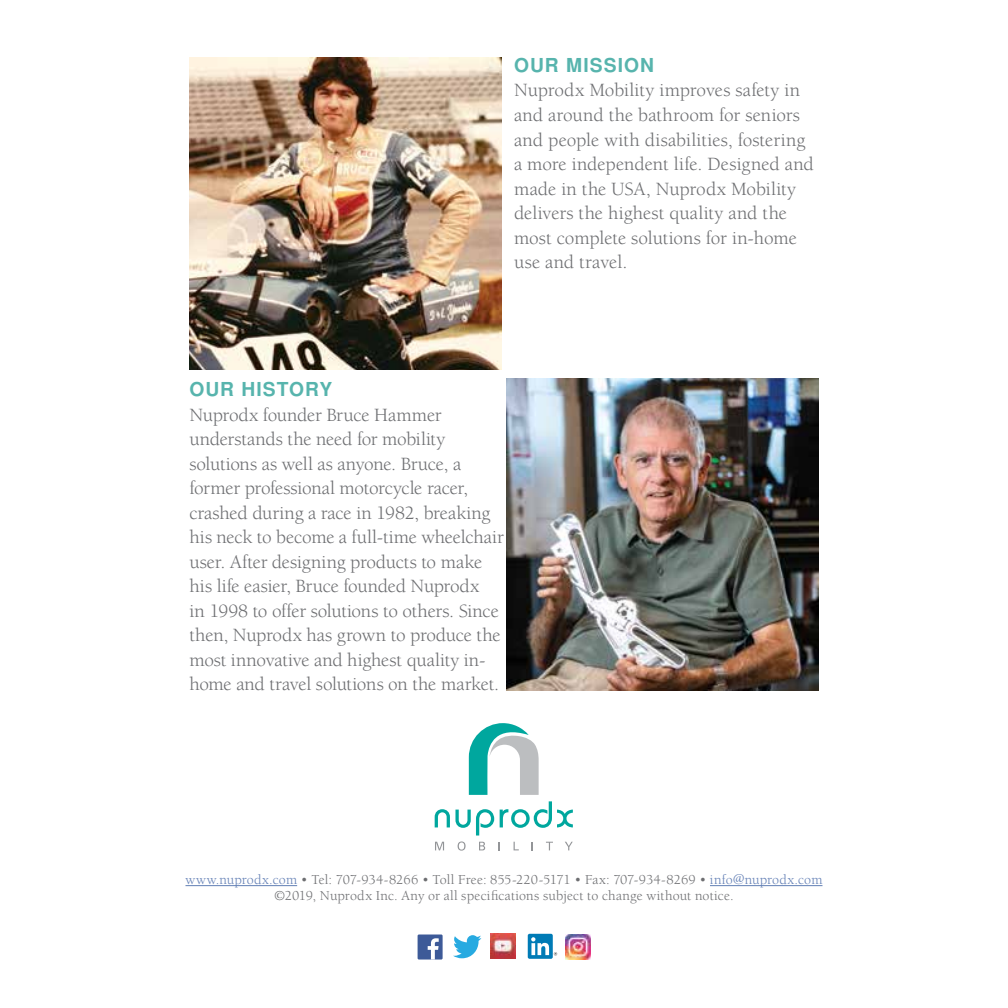
<style>
.page{position:relative;width:1008px;height:1008px;background:#fff}
.page>*{position:absolute;margin:0;border:0;box-sizing:border-box;transform-origin:0 0}
.t1{font:19.25px/24.5px "Berkeley Std";letter-spacing:-.005em;color:#6d6e71}
.t2{font:700 19.25px "Nimbus San L";letter-spacing:.05em;color:#57b4ad}
.t3{font:14px/15.8px "Berkeley Std";letter-spacing:.005em;color:#6d6e71;text-align:center}
.s1{color:#627fb5}
</style>
<div class="page">
<svg style="left:469px;top:723px;width:70px;height:72px"></svg>
<svg style="left:435px;top:801px;width:138px;height:50px"></svg>
<hr style="left:186px;top:885px;width:111px;height:1px;background:#627fb5">
<hr style="left:710px;top:885px;width:112px;height:1px;background:#627fb5">
<div style="left:528px;top:934px;width:25px;height:25px;background:#007bb6;border-radius:2px"></div>
<svg style="left:531px;top:937px;width:26px;height:19px"></svg>
<svg style="left:453px;top:935px;width:28px;height:23px"></svg>
<div style="left:418px;top:935px;width:25px;height:25px;background:#3d5a98"></div>
<svg style="left:428px;top:938px;width:11px;height:22px"></svg>
<img style="left:490px;top:933px;width:26px;height:26px">
<img style="left:566px;top:935px;width:24px;height:24px">
<img style="left:507px;top:379px;width:312px;height:311px">
<img style="left:189px;top:58px;width:312px;height:312px">
<p class="t2" style="left:514px;top:51px;width:142px">OUR MISSION</p>
<p class="t1" style="left:514px;top:79px;width:301px">Nuprodx Mobility improves safety in and around the bathroom for seniors and people with disabilities, fostering a more independent life. Designed and made in the USA, Nuprodx Mobility delivers the highest quality and the most complete solutions for in-home use and travel.</p>
<p class="t2" style="left:189px;top:376px;width:144px">OUR HISTORY</p>
<p class="t1" style="left:189px;top:403px;width:316px">Nuprodx founder Bruce Hammer understands the need for mobility solutions as well as anyone. Bruce, a former professional motorcycle racer, crashed during a race in 1982, breaking his neck to become a full-time wheelchair user. After designing products to make his life easier, Bruce founded Nuprodx<br>in 1998 to offer solutions to others. Since then, Nuprodx has grown to produce the most innovative and highest quality in&shy;home and travel solutions on the market.</p>
<p class="t3" style="left:186px;top:872px;width:638px"><span class="s1">www.nuprodx.com</span> • Tel: 707-934-8266 • Toll Free: 855-220-5171 • Fax: 707-934-8269 • <span class="s1">info@nuprodx.com </span>©2019, Nuprodx Inc. Any or all specifications subject to change without notice.</p>
</div>
